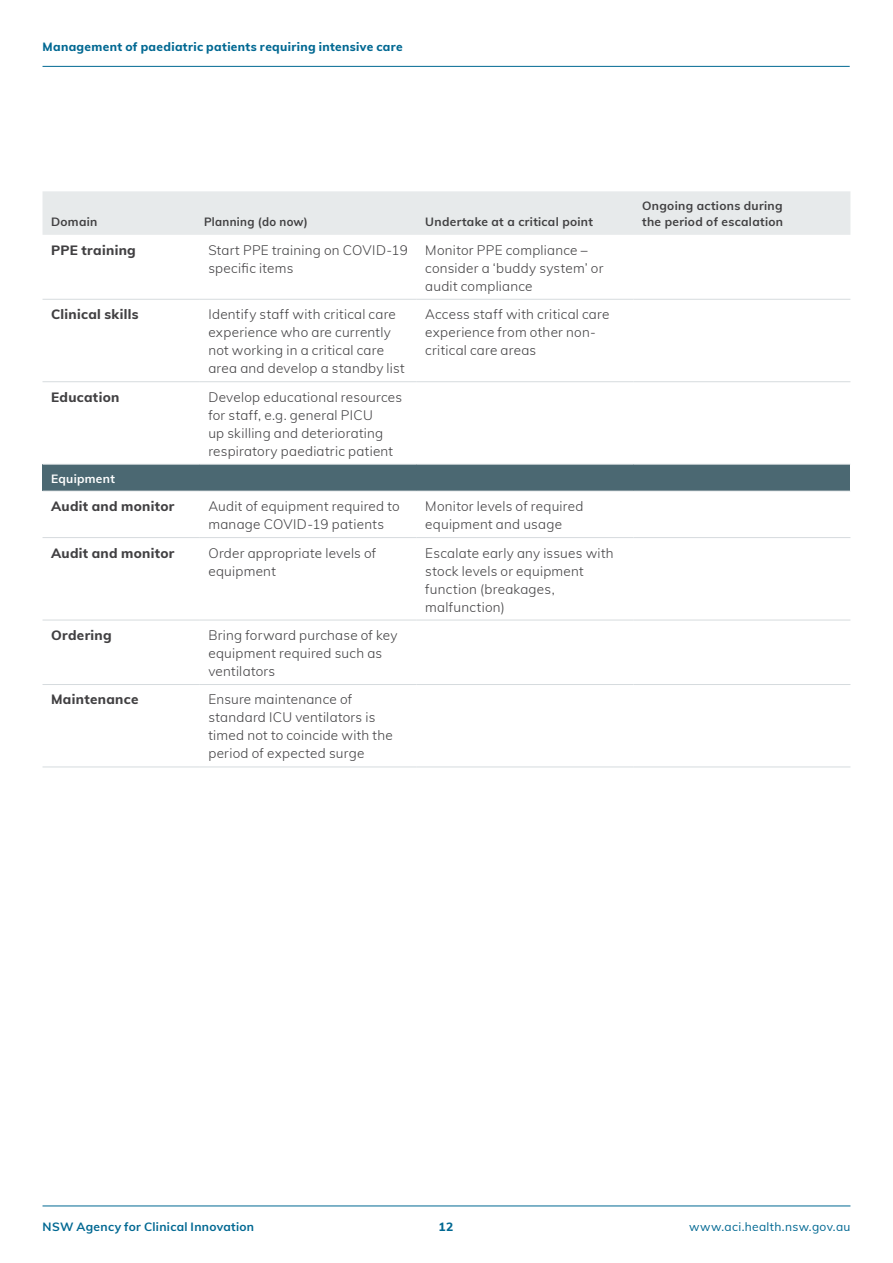
<style>
.page{position:relative;width:893px;height:1263px;background:#fff}
.page>*{position:absolute;margin:0;border:0;box-sizing:border-box;transform-origin:0 0}
.t1{font:300 13.5px/18px "Muli";letter-spacing:.02em;color:#414042}
.t2{font:800 13.5px "Muli";letter-spacing:.025em;color:#414042}
.t3{font:700 12px/16.5px "Muli";letter-spacing:.025em;color:#414042}
.t4{font:800 12px "Muli";letter-spacing:.03em;color:#006892}
.t5{font:700 12px "Muli";letter-spacing:.025em;color:#006892}
.t6{font:12px "Muli";letter-spacing:.025em;color:#006892}
.t7{font:700 12px "Muli";letter-spacing:.025em;color:#414042;scale:.95 1}
.t8{font:700 12px "Muli";letter-spacing:.025em;color:#fff}
</style>
<div class="page">
<hr style="left:43px;top:66px;width:807px;height:1px;background:#006892">
<hr style="left:43px;top:1205px;width:807px;height:1px;background:#006892">
<div style="left:43px;top:191px;width:807px;height:44px;background:#e7eaeb"></div>
<div style="left:43px;top:464px;width:807px;height:27px;background:#4b6872"></div>
<hr style="left:43px;top:299px;width:157px;height:1px;background:#d6dbde">
<hr style="left:200px;top:299px;width:217px;height:1px;background:#d6dbde">
<hr style="left:417px;top:299px;width:217px;height:1px;background:#d6dbde">
<hr style="left:634px;top:299px;width:216px;height:1px;background:#d6dbde">
<hr style="left:43px;top:381px;width:157px;height:1px;background:#d6dbde">
<hr style="left:200px;top:381px;width:217px;height:1px;background:#d6dbde">
<hr style="left:417px;top:381px;width:217px;height:1px;background:#d6dbde">
<hr style="left:634px;top:381px;width:216px;height:1px;background:#d6dbde">
<hr style="left:43px;top:537px;width:157px;height:1px;background:#d6dbde">
<hr style="left:200px;top:537px;width:217px;height:1px;background:#d6dbde">
<hr style="left:417px;top:537px;width:217px;height:1px;background:#d6dbde">
<hr style="left:634px;top:537px;width:216px;height:1px;background:#d6dbde">
<hr style="left:43px;top:620px;width:157px;height:1px;background:#d6dbde">
<hr style="left:200px;top:620px;width:217px;height:1px;background:#d6dbde">
<hr style="left:417px;top:620px;width:217px;height:1px;background:#d6dbde">
<hr style="left:634px;top:620px;width:216px;height:1px;background:#d6dbde">
<hr style="left:43px;top:684px;width:157px;height:1px;background:#d6dbde">
<hr style="left:200px;top:684px;width:217px;height:1px;background:#d6dbde">
<hr style="left:417px;top:684px;width:217px;height:1px;background:#d6dbde">
<hr style="left:634px;top:684px;width:216px;height:1px;background:#d6dbde">
<hr style="left:43px;top:766px;width:157px;height:1px;background:#d6dbde">
<hr style="left:200px;top:766px;width:217px;height:1px;background:#d6dbde">
<hr style="left:417px;top:766px;width:217px;height:1px;background:#d6dbde">
<hr style="left:634px;top:766px;width:216px;height:1px;background:#d6dbde">
<hr style="left:43px;top:464px;width:157px;height:1px;background:#e7eaeb">
<hr style="left:200px;top:464px;width:217px;height:1px;background:#e7eaeb">
<hr style="left:417px;top:464px;width:217px;height:1px;background:#e7eaeb">
<hr style="left:634px;top:464px;width:216px;height:1px;background:#e7eaeb">
<hr style="left:43px;top:491px;width:157px;height:1px;background:#e7eaeb">
<hr style="left:200px;top:491px;width:217px;height:1px;background:#e7eaeb">
<hr style="left:417px;top:491px;width:217px;height:1px;background:#e7eaeb">
<hr style="left:634px;top:491px;width:216px;height:1px;background:#e7eaeb">
<p class="t4" style="left:43px;top:38px;width:362px">Management of paediatric patients requiring intensive care</p>
<p class="t3" style="left:51px;top:213px;width:48px">Domain</p>
<p class="t7" style="left:204px;top:213px;width:111px">Planning (do now)</p>
<p class="t3" style="left:425px;top:213px;width:169px">Undertake at a critical point</p>
<p class="t2" style="left:51px;top:240px;width:86px">PPE training</p>
<p class="t1" style="left:208px;top:240px;width:201px">Start PPE training on COVID-19 specific items</p>
<p class="t1" style="left:425px;top:240px;width:180px">Monitor PPE compliance – consider a ‘buddy system’ or audit compliance</p>
<p class="t2" style="left:51px;top:304px;width:89px">Clinical skills</p>
<p class="t1" style="left:208px;top:305px;width:198px">Identify staff with critical care experience who are currently not working in a critical care area and develop a standby list</p>
<p class="t1" style="left:425px;top:305px;width:186px">Access staff with critical care experience from other non&shy;critical care areas</p>
<p class="t2" style="left:51px;top:387px;width:70px">Education</p>
<p class="t1" style="left:208px;top:387px;width:195px">Develop educational resources for staff, e.g. general PICU<br>up skilling and deteriorating respiratory paediatric patient</p>
<p class="t8" style="left:51px;top:469px;width:65px">Equipment</p>
<p class="t2" style="left:51px;top:496px;width:125px">Audit and monitor</p>
<p class="t1" style="left:208px;top:497px;width:193px">Audit of equipment required to manage COVID-19 patients</p>
<p class="t1" style="left:425px;top:497px;width:160px">Monitor levels of required equipment and usage</p>
<p class="t2" style="left:51px;top:543px;width:125px">Audit and monitor</p>
<p class="t1" style="left:208px;top:543px;width:169px">Order appropriate levels of equipment</p>
<p class="t1" style="left:425px;top:543px;width:190px">Escalate early any issues with stock levels or equipment function (breakages, malfunction)</p>
<p class="t2" style="left:51px;top:625px;width:62px">Ordering</p>
<p class="t1" style="left:208px;top:625px;width:191px">Bring forward purchase of key equipment required such as ventilators</p>
<p class="t2" style="left:51px;top:690px;width:89px">Maintenance</p>
<p class="t1" style="left:208px;top:690px;width:186px">Ensure maintenance of standard ICU ventilators is timed not to coincide with the period of expected surge</p>
<p class="t3" style="left:642px;top:197px;width:143px">Ongoing actions during the period of escalation</p>
<p class="t5" style="left:43px;top:1217px;width:213px">NSW Agency for Clinical Innovation</p>
<p class="t4" style="left:439px;top:1217px;width:16px">12</p>
<p class="t6" style="left:689px;top:1217px;width:163px">www.aci.health.nsw.gov.au</p>
</div>
